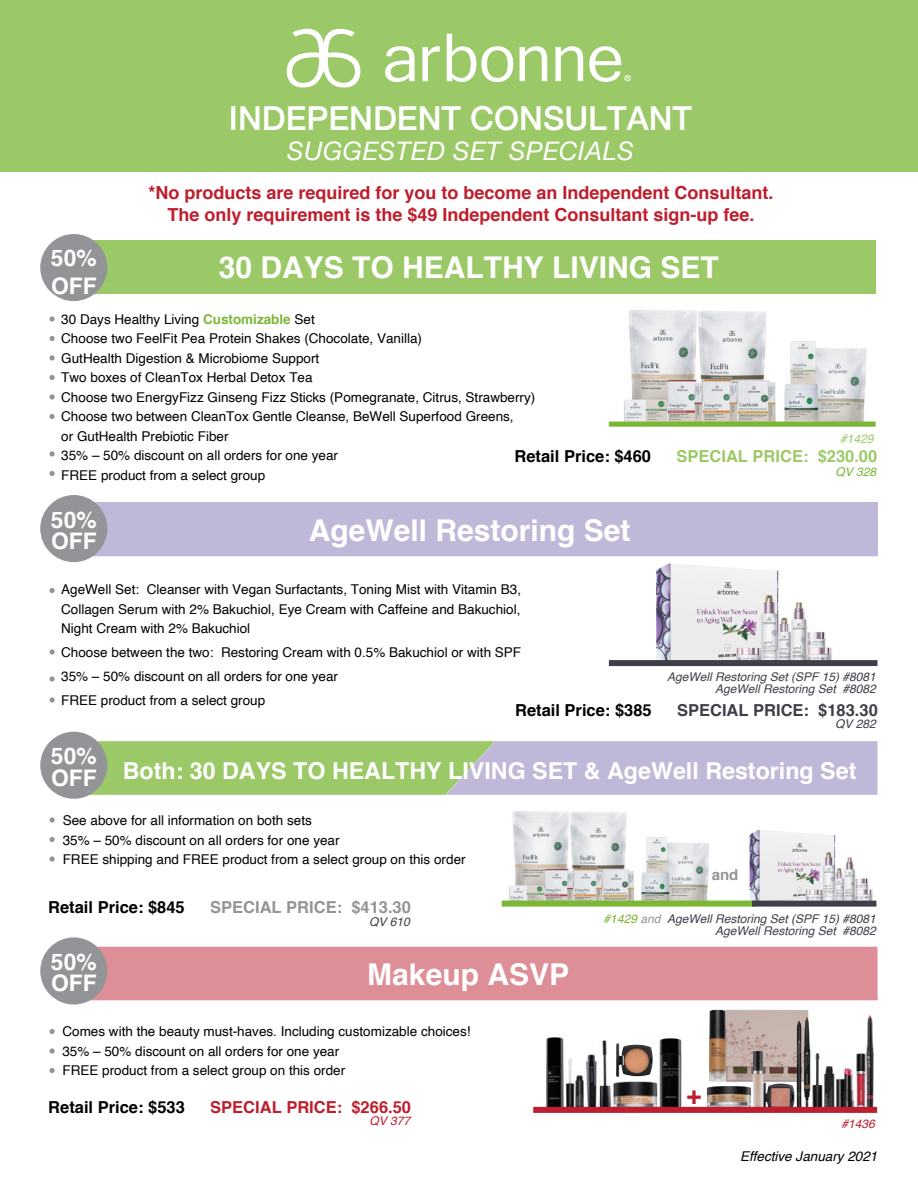
<style>
.page{position:relative;width:918px;height:1188px;background:#fff}
.page>*{position:absolute;margin:0;border:0;box-sizing:border-box;transform-origin:0 0}
.t1{font:500 33px "Helvetica Neue";color:#fff}
.t2{font:700 30px "Helvetica";color:#fff}
.t3{font:italic 25.5px "Helvetica Neue";letter-spacing:.02em;color:#fff}
.t4{font:700 25.5px "Helvetica";color:#be1e2d}
.t5{font:700 23.25px "Helvetica";color:#fff}
.t6{font:700 22.8px/21.5px "Helvetica";color:#fff}
.t7{font:700 18px/21.6px "Helvetica";color:#be1e2d;text-align:center}
.t8{font:700 16.5px "Helvetica";color:#000}
.t9{font:700 16.5px "Helvetica";color:#be1e2d}
.t10{font:700 16.5px "Helvetica";color:#403e49}
.t11{font:700 16.5px "Helvetica";color:#929497}
.t12{font:700 16.5px "Helvetica";color:rgb(123 183 53/.75)}
.t13{font:700 15px "Helvetica";color:#929497}
.t14{font:13.5px/19.5px "Helvetica";color:#000}
.t15{font:italic 13.5px "Helvetica";color:#000}
.t16{font:italic 12px/12px "Helvetica";color:#403e49;text-align:right}
.t17{font:italic 12px "Helvetica";color:#7bb735}
.t18{font:italic 12px "Helvetica";color:#be1e2d}
.s1{font-weight:700;color:#7bb735}
.s2{color:#7bb735}
.s3{color:#929497}
</style>
<div class="page">
<img style="left:645px;top:556px;width:202px;height:104px">
<img style="left:741px;top:829px;width:136px;height:118px">
<img style="left:504px;top:811px;width:209px;height:90px">
<img style="left:617px;top:310px;width:254px;height:112px">
<div style="left:609px;top:422px;width:267px;height:5px;background:#7bb735"></div>
<div style="left:93px;top:240px;width:782px;height:54px;background:#9cc967"></div>
<svg style="left:90px;top:741px;width:788px;height:54px;background:#afc0a3"></svg>
<div style="left:93px;top:503px;width:785px;height:53px;background:#c0b8d8"></div>
<img style="left:720px;top:1009px;width:89px;height:73px">
<img style="left:764px;top:1080px;width:31px;height:27px">
<img style="left:752px;top:1048px;width:12px;height:59px">
<img style="left:797px;top:1020px;width:5px;height:87px">
<img style="left:804px;top:1015px;width:6px;height:92px">
<img style="left:811px;top:1053px;width:24px;height:54px">
<img style="left:836px;top:1068px;width:19px;height:39px">
<img style="left:856px;top:1053px;width:10px;height:54px">
<img style="left:867px;top:1015px;width:6px;height:92px">
<img style="left:709px;top:1010px;width:17px;height:68px">
<img style="left:704px;top:1078px;width:50px;height:29px">
<img style="left:584px;top:1040px;width:29px;height:67px">
<img style="left:544px;top:1037px;width:21px;height:70px">
<img style="left:566px;top:1058px;width:18px;height:49px">
<img style="left:659px;top:1038px;width:23px;height:69px">
<img style="left:613px;top:1081px;width:45px;height:26px">
<img style="left:616px;top:1043px;width:37px;height:34px">
<div style="left:533px;top:1107px;width:344px;height:6px;background:#be1e2d"></div>
<div style="left:40px;top:732px;width:67px;height:67px;background:#929497;border-radius:50%"></div>
<div style="left:609px;top:660px;width:268px;height:6px;background:#403e49"></div>
<div style="left:92px;top:947px;width:786px;height:53px;background:#de8e96"></div>
<div style="left:40px;top:937px;width:67px;height:68px;background:#929497;border-radius:50%"></div>
<div style="left:40px;top:495px;width:67px;height:67px;background:#929497;border-radius:50%"></div>
<div style="left:40px;top:234px;width:67px;height:67px;background:#929497;border-radius:50%"></div>
<div style="left:0;top:0;width:918px;height:172px;background:#9cc967"></div>
<svg style="left:50px;top:316px;width:5px;height:6px"></svg>
<svg style="left:50px;top:336px;width:5px;height:5px"></svg>
<svg style="left:50px;top:355px;width:5px;height:6px"></svg>
<svg style="left:50px;top:588px;width:5px;height:5px"></svg>
<svg style="left:50px;top:649px;width:5px;height:6px"></svg>
<svg style="left:50px;top:676px;width:5px;height:6px"></svg>
<svg style="left:50px;top:697px;width:5px;height:6px"></svg>
<svg style="left:50px;top:837px;width:5px;height:5px"></svg>
<svg style="left:50px;top:856px;width:5px;height:6px"></svg>
<svg style="left:50px;top:817px;width:5px;height:6px"></svg>
<svg style="left:50px;top:1029px;width:5px;height:5px"></svg>
<svg style="left:50px;top:1048px;width:5px;height:6px"></svg>
<svg style="left:50px;top:1068px;width:5px;height:5px"></svg>
<svg style="left:50px;top:375px;width:5px;height:5px"></svg>
<svg style="left:50px;top:394px;width:5px;height:6px"></svg>
<svg style="left:50px;top:414px;width:5px;height:5px"></svg>
<svg style="left:50px;top:451px;width:5px;height:6px"></svg>
<svg style="left:50px;top:471px;width:5px;height:5px"></svg>
<div style="left:502px;top:906px;width:376px;height:27px;background:#fff"></div>
<div style="left:502px;top:901px;width:254px;height:6px;background:#7bb735"></div>
<div style="left:752px;top:901px;width:124px;height:6px;background:#403e49"></div>
<svg style="left:287px;top:29px;width:73px;height:58px"></svg>
<svg style="left:385px;top:46px;width:30px;height:36px"></svg>
<svg style="left:422px;top:33px;width:91px;height:49px"></svg>
<svg style="left:520px;top:46px;width:27px;height:35px"></svg>
<svg style="left:556px;top:46px;width:27px;height:35px"></svg>
<svg style="left:589px;top:46px;width:42px;height:36px"></svg>
<h1 class="t1" style="left:229px;top:91px;width:465px">INDEPENDENT CONSULTANT</h1>
<h3 class="t3" style="left:287px;top:133px;width:348px">SUGGESTED SET SPECIALS</h3>
<h3 class="t7" style="left:149px;top:182px;width:627px">*No products are required for you to become an Independent Consultant.<br>The only requirement is the $49 Independent Consultant sign-up fee.</h3>
<h3 class="t6" style="left:51px;top:245px;width:47px;line-height:27.5px">50%<br>OFF</h3>
<h2 class="t2" style="left:219px;top:244px;width:502px">30 DAYS TO HEALTHY LIVING SET</h2>
<p class="t14" style="left:61px;top:310px;width:476px">30 Days Healthy Living <span class="s1">Customizable</span> Set<br>Choose two FeelFit Pea Protein Shakes (Chocolate, Vanilla)<br>GutHealth Digestion &amp; Microbiome Support<br>Two boxes of CleanTox Herbal Detox Tea<br>Choose two EnergyFizz Ginseng Fizz Sticks (Pomegranate, Citrus, Strawberry)<br>Choose two between CleanTox Gentle Cleanse, BeWell Superfood Greens,<br>or GutHealth Prebiotic Fiber<br>35% – 50% discount on all orders for one year<br>FREE product from a select group</p>
<p class="t17" style="left:840px;top:430px;width:35px">#1429</p>
<p class="t8" style="left:514px;top:442px;width:138px">Retail Price: $460</p>
<p class="t12" style="left:676px;top:442px;width:202px">SPECIAL PRICE: $230.00</p>
<p class="t17" style="left:835px;top:463px;width:42px">QV 328</p>
<h3 class="t6" style="left:51px;top:509px;width:47px">50%<br>OFF</h3>
<h2 class="t2" style="left:309px;top:506px;width:323px">AgeWell Restoring Set</h2>
<p class="t14" style="left:61px;top:580px;width:461px;text-align:justify">AgeWell Set: Cleanser with Vegan Surfactants, Toning Mist with Vitamin B3, Collagen Serum with 2% Bakuchiol, Eye Cream with Caffeine and Bakuchiol, Night Cream with 2% Bakuchiol</p>
<p class="t14" style="left:61px;top:641px;width:461px;line-height:24px">Choose between the two: Restoring Cream with 0.5% Bakuchiol or with SPF<br>35% – 50% discount on all orders for one year<br>FREE product from a select group</p>
<p class="t16" style="left:667px;top:671px;width:210px">AgeWell Restoring Set (SPF 15) #8081<br>AgeWell Restoring Set #8082</p>
<p class="t8" style="left:515px;top:697px;width:138px">Retail Price: $385</p>
<p class="t10" style="left:677px;top:697px;width:202px">SPECIAL PRICE: $183.30</p>
<p class="t16" style="left:835px;top:718px;width:42px">QV 282</p>
<h3 class="t6" style="left:51px;top:746px;width:47px">50%<br>OFF</h3>
<h3 class="t5" style="left:123px;top:752px;width:735px">Both: 30 DAYS TO HEALTHY LIVING SET &amp; AgeWell Restoring Set</h3>
<p class="t14" style="left:63px;top:811px;width:404px">See above for all information on both sets<br>35% – 50% discount on all orders for one year<br>FREE shipping and FREE product from a select group on this order</p>
<p class="t8" style="left:48px;top:894px;width:138px">Retail Price: $845</p>
<p class="t11" style="left:210px;top:894px;width:202px">SPECIAL PRICE: $413.30</p>
<h3 class="t6" style="left:51px;top:951px;width:47px">50%<br>OFF</h3>
<p class="t16" style="left:369px;top:916px;width:42px">QV 610</p>
<h2 class="t2" style="left:367px;top:951px;width:203px">Makeup ASVP</h2>
<p class="t14" style="left:62px;top:1022px;width:410px">Comes with the beauty must-haves. Including customizable choices!<br>35% – 50% discount on all orders for one year<br>FREE product from a select group on this order</p>
<p class="t8" style="left:48px;top:1094px;width:138px">Retail Price: $533</p>
<p class="t9" style="left:210px;top:1094px;width:202px">SPECIAL PRICE: $266.50</p>
<p class="t18" style="left:370px;top:1112px;width:42px">QV 377</p>
<p class="t13" style="left:712px;top:863px;width:28px">and</p>
<p class="t16" style="left:604px;top:913px;width:274px"><span class="s2">#1429</span> <span class="s3">and</span> AgeWell Restoring Set (SPF 15) #8081<br>AgeWell Restoring Set #8082</p>
<h3 class="t4" style="left:687px;top:1074px;width:16px">+</h3>
<p class="t18" style="left:841px;top:1115px;width:35px">#1436</p>
<p class="t15" style="left:740px;top:1145px;width:139px">Effective January 2021</p>
</div>
